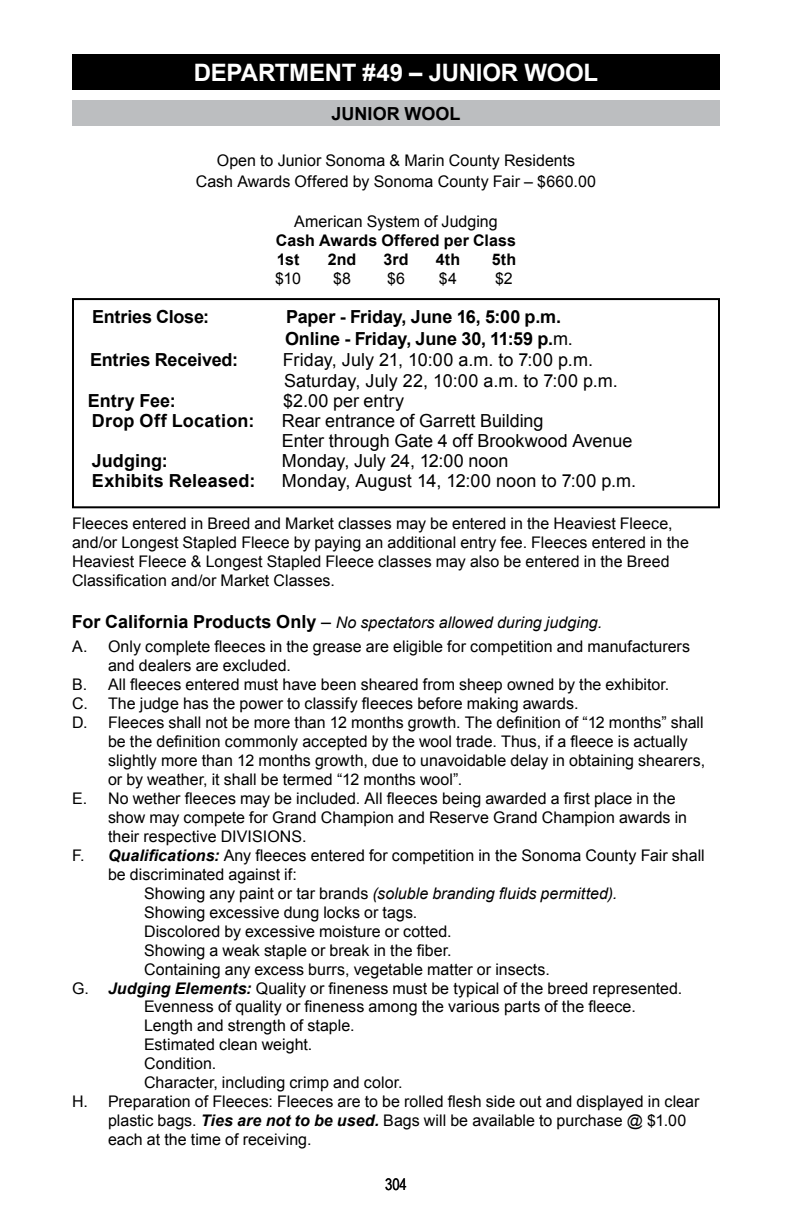
<style>
.page{position:relative;width:792px;height:1224px;background:#fff}
.page>*{position:absolute;margin:0;border:0;box-sizing:border-box;transform-origin:0 0}
.t1{font:700 24px "Arial";letter-spacing:-.01em;color:#fff}
.t2{font:18px/20.6px "Arial";color:#000}
.t3{font:700 18px/21.6px "Arial";color:#000}
.t4{font:16px/19px "Arial";color:#000}
.t5{font:italic 16px "Arial";letter-spacing:.005em;color:#000}
.t6{font:700 16px/19px "Arial";letter-spacing:.01em;color:#000}
.t7{font:16px "Arial Narrow";color:#000}
.s1{font-weight:400}
.s2{font-weight:700;font-size:18px}
.s3{font-size:18px}
.s4{font-style:italic}
.s5{font-weight:700;font-style:italic}
.s6{font-style:normal}
</style>
<div class="page">
<div style="left:72px;top:54px;width:648px;height:36px;background:#000"></div>
<div style="left:72px;top:100px;width:648px;height:26px;background:#bcbec0"></div>
<div style="left:72px;top:298px;width:648px;height:210px;border:2px solid #000"></div>
<h1 class="t1" style="left:194px;top:57px;width:406px">DEPARTMENT #49 – JUNIOR WOOL</h1>
<p class="t3" style="left:331px;top:103px;width:131px">JUNIOR WOOL</p>
<p class="t4" style="left:196px;top:150px;width:402px;line-height:21px;text-align:center">Open to Junior Sonoma &amp; Marin County Residents<br>Cash Awards Offered by Sonoma County Fair – $660.00</p>
<p class="t4" style="left:294px;top:212px;width:205px">American System of Judging</p>
<p class="t6" style="left:276px;top:231px;width:242px">Cash Awards Offered per Class<br>1st</p>
<p class="t6" style="left:328px;top:250px;width:30px">2nd</p>
<p class="t6" style="left:384px;top:250px;width:27px">3rd</p>
<p class="t6" style="left:436px;top:250px;width:26px">4th</p>
<p class="t6" style="left:492px;top:250px;width:26px">5th</p>
<p class="t4" style="left:275px;top:269px;width:27px">$10</p>
<p class="t4" style="left:333px;top:269px;width:20px">$8</p>
<p class="t4" style="left:387px;top:269px;width:20px">$6</p>
<p class="t4" style="left:439px;top:269px;width:20px">$4</p>
<p class="t4" style="left:495px;top:269px;width:19px">$2</p>
<p class="t3" style="left:92px;top:307px;width:119px">Entries Close:</p>
<p class="t3" style="left:285px;top:307px;width:289px">Paper - Friday, June 16, 5:00 p.m.<br>Online - Friday, June 30, 11:59 p.<span class="s1">m.</span></p>
<p class="t3" style="left:90px;top:350px;width:150px">Entries Received:</p>
<p class="t2" style="left:283px;top:350px;width:337px">Friday, July 21, 10:00 a.m. to 7:00 p.m.<br>Saturday, July 22, 10:00 a.m. to 7:00 p.m.</p>
<p class="t3" style="left:88px;top:390px;width:89px">Entry Fee:</p>
<p class="t2" style="left:283px;top:390px;width:122px">$2.00 per entry</p>
<p class="t3" style="left:92px;top:410px;width:164px">Drop Off Location:</p>
<p class="t2" style="left:282px;top:411px;width:352px;line-height:20px">Rear entrance of Garrett Building<br>Enter through Gate 4 off Brookwood Avenue</p>
<p class="t3" style="left:92px;top:450px;width:77px">Judging:</p>
<p class="t2" style="left:282px;top:450px;width:228px">Monday, July 24, 12:00 noon</p>
<p class="t3" style="left:92px;top:470px;width:165px">Exhibits Released:</p>
<p class="t2" style="left:282px;top:470px;width:356px">Monday, August 14, 12:00 noon to 7:00 p.m.</p>
<p class="t4" style="left:72px;top:514px;width:619px">Fleeces entered in Breed and Market classes may be entered in the Heaviest Fleece, and/or Longest Stapled Fleece by paying an additional entry fee. Fleeces entered in the Heaviest Fleece &amp; Longest Stapled Fleece classes may also be entered in the Breed Classification and/or Market Classes.</p>
<p class="t4" style="left:72px;top:610px;width:620px;line-height:24px"><span class="s2">For California Products Only</span> <span class="s3">–</span> <span class="s4">No spectators allowed during judging.<br></span>A. Only complete fleeces in the grease are eligible for competition and manufacturers</p>
<p class="t4" style="left:108px;top:656px;width:185px">and dealers are excluded.</p>
<p class="t4" style="left:72px;top:675px;width:599px">B. All fleeces entered must have been sheared from sheep owned by the exhibitor.</p>
<p class="t4" style="left:72px;top:694px;width:508px">C. The judge has the power to classify fleeces before making awards.</p>
<p class="t4" style="left:72px;top:713px;width:633px">D. Fleeces shall not be more than 12 months growth. The definition of “12 months” shall</p>
<p class="t4" style="left:108px;top:732px;width:581px">be the definition commonly accepted by the wool trade. Thus, if a fleece is actually</p>
<p class="t4" style="left:108px;top:751px;width:599px">slightly more than 12 months growth, due to unavoidable delay in obtaining shearers,</p>
<p class="t4" style="left:108px;top:770px;width:356px">or by weather, it shall be termed “12 months wool”.</p>
<p class="t4" style="left:72px;top:789px;width:605px">E. No wether fleeces may be included. All fleeces being awarded a first place in the</p>
<p class="t4" style="left:108px;top:808px;width:581px">show may compete for Grand Champion and Reserve Grand Champion awards in</p>
<p class="t4" style="left:108px;top:827px;width:200px">their respective DIVISIONS.</p>
<p class="t4" style="left:72px;top:846px;width:634px">F. <span class="s5">Qualifications:</span> Any fleeces entered for competition in the Sonoma County Fair shall</p>
<p class="t4" style="left:108px;top:865px;width:190px">be discriminated against if:</p>
<p class="t5" style="left:144px;top:883px;width:475px"><span class="s6">Showing any paint or tar brands</span> (soluble branding fluids permitted).</p>
<p class="t4" style="left:144px;top:903px;width:275px">Showing excessive dung locks or tags.</p>
<p class="t4" style="left:144px;top:922px;width:309px">Discolored by excessive moisture or cotted.</p>
<p class="t4" style="left:144px;top:941px;width:309px">Showing a weak staple or break in the fiber.</p>
<p class="t4" style="left:144px;top:960px;width:407px">Containing any excess burrs, vegetable matter or insects.</p>
<p class="t4" style="left:72px;top:979px;width:612px">G. <span class="s5">Judging Elements:</span> Quality or fineness must be typical of the breed represented.</p>
<p class="t4" style="left:144px;top:998px;width:493px">Evenness of quality or fineness among the various parts of the fleece.</p>
<p class="t4" style="left:144px;top:1017px;width:212px">Length and strength of staple.</p>
<p class="t4" style="left:144px;top:1036px;width:170px">Estimated clean weight.</p>
<p class="t4" style="left:144px;top:1055px;width:74px">Condition.</p>
<p class="t4" style="left:144px;top:1074px;width:260px">Character, including crimp and color.</p>
<p class="t4" style="left:72px;top:1093px;width:629px">H. Preparation of Fleeces: Fleeces are to be rolled flesh side out and displayed in clear</p>
<p class="t4" style="left:108px;top:1112px;width:580px">plastic bags. <span class="s5">Ties are not to be used.</span> Bags will be available to purchase @ $1.00</p>
<p class="t4" style="left:108px;top:1130px;width:205px">each at the time of receiving.</p>
<p class="t7" style="left:385px;top:1172px;width:23px">304</p>
</div>
